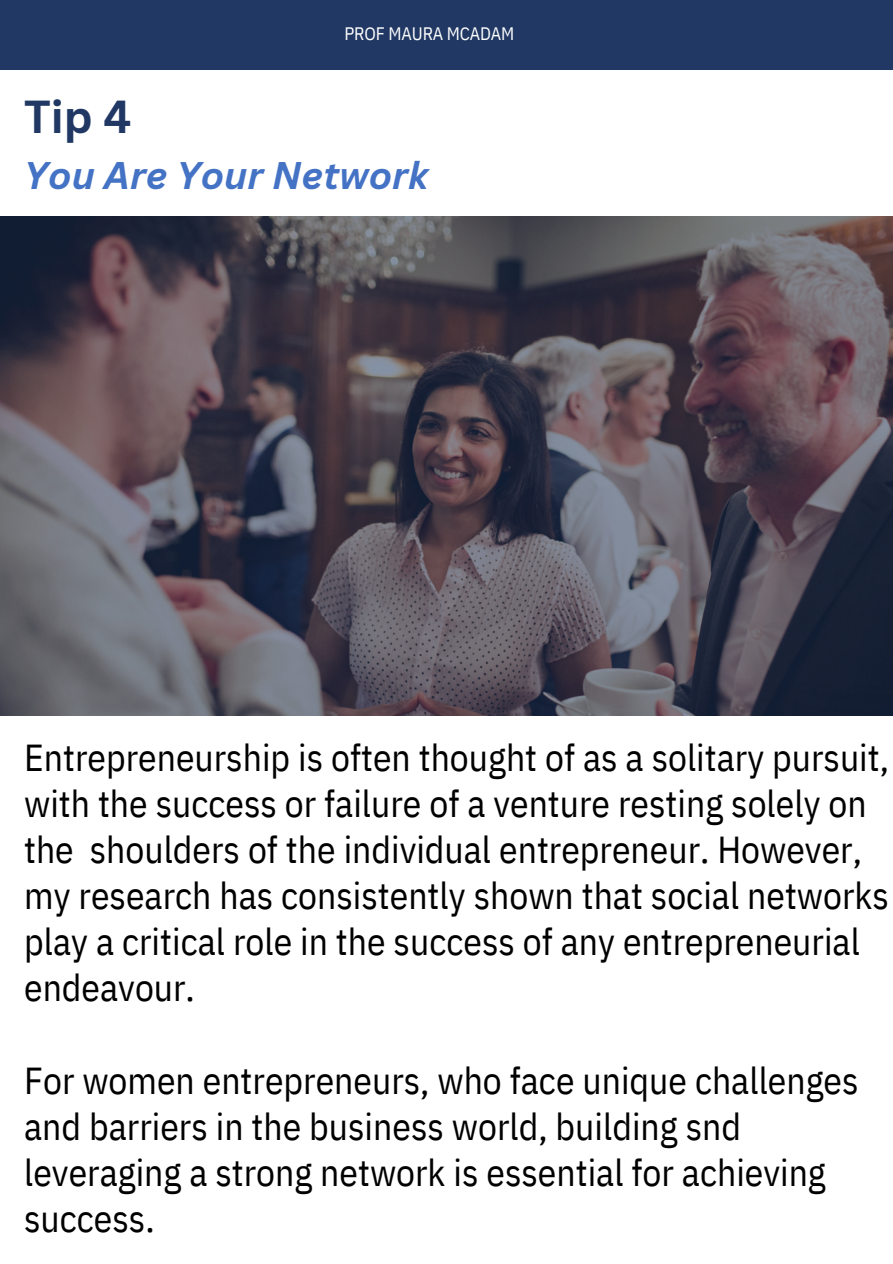
<style>
.page{position:relative;width:893px;height:1264px;background:#fff}
.page>*{position:absolute;margin:0;border:0;box-sizing:border-box;transform-origin:0 0}
.t1{font:700 45px "Canva Sans";color:#203863}
.t2{font:37.5px/46.2px "IBM Plex Sans Cond";color:#000}
.t3{font:italic 700 37.5px "Canva Sans";color:#4472c4}
.t4{font:18px "IBM Plex Sans Cond";letter-spacing:-.01em;color:#fff}
</style>
<div class="page">
<div style="left:0;top:0;width:892px;height:70px;background:#203863"></div>
<svg style="left:0;top:216px;width:892px;height:499px;background:#544e59"></svg>
<p class="t4" style="left:344px;top:21px;width:171px">PROF MAURA MCADAM</p>
<p class="t1" style="left:24px;top:85px;width:109px">Tip 4</p>
<p class="t3" style="left:24px;top:148px;width:406px">You Are Your Network</p>
<p class="t2" style="left:24px;top:733px;width:866px">Entrepreneurship is often thought of as a solitary pursuit, with the success or failure of a venture resting solely on the shoulders of the individual entrepreneur. However,</p>
<p class="t2" style="left:24px;top:872px;width:866px">my research has consistently shown that social networks play a critical role in the success of any entrepreneurial endeavour.</p>
<p class="t2" style="left:24px;top:1056px;width:836px">For women entrepreneurs, who face unique challenges and barriers in the business world, building snd</p>
<p class="t2" style="left:24px;top:1148px;width:803px">leveraging a strong network is essential for achieving success.</p>
</div>
